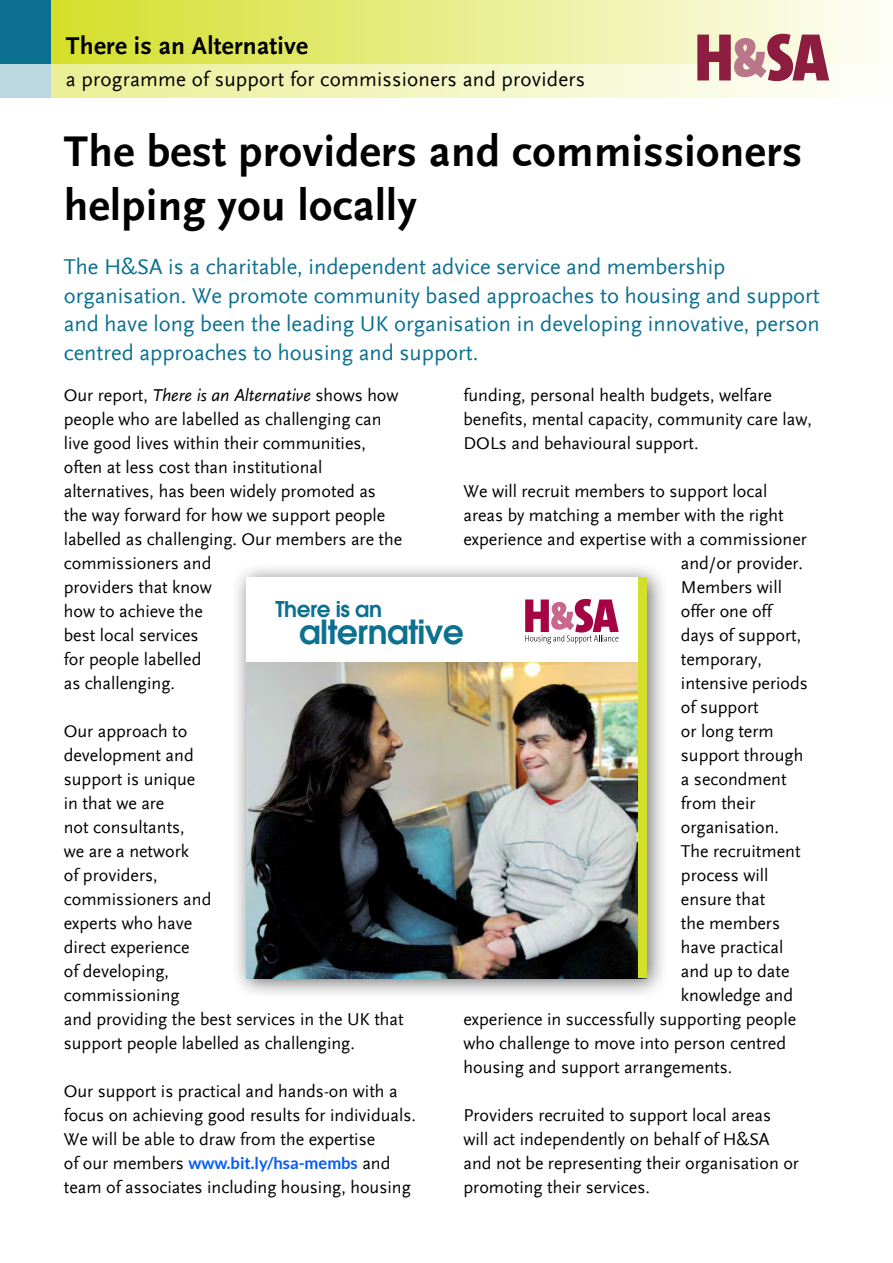
<style>
.page{position:relative;width:893px;height:1263px;background:#fff}
.page>*{position:absolute;margin:0;border:0;box-sizing:border-box;transform-origin:0 0}
.t1{font:700 45px/54px "Scala Sans";letter-spacing:.01em;color:#000}
.t2{font:600 33px "Avant Garde";letter-spacing:-.02em;color:#0c7090}
.t3{font:700 25.5px "Scala Sans";letter-spacing:.01em;color:#000}
.t4{font:22.5px/28.5px "Scala Sans";color:#0c7090}
.t5{font:600 21.6px "Avant Garde";letter-spacing:-.02em;color:#0c7090}
.t6{font:21px "Scala Sans";letter-spacing:.01em;color:#000}
.t7{font:18px/24px "Scala Sans";color:#000}
.t8{font:700 16.5px "Lato";color:#005bff}
.s1{font-style:italic}
.s2{font-family:"Scala Sans";font-weight:400;font-size:18px;color:#000}
</style>
<div class="page">
<div style="left:51px;top:0;width:842px;height:98px;background:linear-gradient(to right,#e9ef94,#fefefc)"></div>
<div style="left:0;top:0;width:51px;height:98px;background:#bbd7e0"></div>
<div style="left:51px;top:0;width:842px;height:64px;background:linear-gradient(to right,#d4df2a,#fefef8)"></div>
<div style="left:0;top:0;width:51px;height:64px;background:#0c7090"></div>
<svg style="left:697px;top:34px;width:132px;height:47px;background:#ba7a85"></svg>
<div style="left:230px;top:562px;width:438px;height:438px;background:#000;opacity:.6"></div>
<div style="left:246px;top:577px;width:401px;height:401px;background:#fff"></div>
<img style="left:246px;top:663px;width:392px;height:315px">
<div style="left:638px;top:577px;width:9px;height:401px;background:#d4df2a"></div>
<svg style="left:525px;top:599px;width:94px;height:45px"></svg>
<h3 class="t3" style="left:66px;top:32px;width:244px">There is an Alternative</h3>
<p class="t6" style="left:66px;top:68px;width:521px">a programme of support for commissioners and providers</p>
<h1 class="t1" style="left:64px;top:126px;width:740px">The best providers and commissioners helping you locally</h1>
<p class="t4" style="left:64px;top:253px;width:758px">The H&amp;SA is a charitable, independent advice service and membership organisation. We promote community based approaches to housing and support and have long been the leading UK organisation in developing innovative, person centred approaches to housing and support.</p>
<p class="t7" style="left:64px;top:383px;width:340px">Our report, <span class="s1">There is an Alternative</span> shows how people who are labelled as challenging can live good lives within their communities, often at less cost than institutional alternatives, has been widely promoted as the way forward for how we support people labelled as challenging. Our members are the commissioners and<br>providers that know<br>how to achieve the<br>best local services<br>for people labelled<br>as challenging.</p>
<p class="t7" style="left:64px;top:719px;width:341px">Our approach to<br>development and<br>support is unique<br>in that we are<br>not consultants,<br>we are a network<br>of providers,<br>commissioners and<br>experts who have<br>direct experience<br>of developing,<br>commissioning<br>and providing the best services in the UK that support people labelled as challenging.</p>
<p class="t7" style="left:64px;top:1079px;width:354px">Our support is practical and hands-on with a focus on achieving good results for individuals.<br>We will be able to draw from the expertise</p>
<p class="t8" style="left:64px;top:1153px;width:328px"><span class="s2">of our members</span> www.bit.ly/hsa-membs <span class="s2">and</span></p>
<p class="t7" style="left:64px;top:1175px;width:349px">team of associates including housing, housing</p>
<p class="t7" style="left:463px;top:383px;width:350px">funding, personal health budgets, welfare benefits, mental capacity, community care law,<br>DOLs and behavioural support.</p>
<p class="t7" style="left:463px;top:479px;width:305px">We will recruit members to support local</p>
<p class="t7" style="left:463px;top:503px;width:322px">areas by matching a member with the right</p>
<p class="t7" style="left:463px;top:527px;width:345px">experience and expertise with a commissioner</p>
<p class="t7" style="left:681px;top:551px;width:124px">and/or provider.</p>
<p class="t7" style="left:681px;top:575px;width:103px">Members will</p>
<p class="t7" style="left:681px;top:599px;width:92px">offer one off</p>
<p class="t7" style="left:681px;top:623px;width:122px">days of support,</p>
<p class="t7" style="left:681px;top:647px;width:83px">temporary,</p>
<p class="t7" style="left:681px;top:671px;width:129px">intensive periods</p>
<p class="t7" style="left:681px;top:695px;width:79px">of support</p>
<p class="t7" style="left:681px;top:719px;width:94px">or long term</p>
<p class="t7" style="left:681px;top:743px;width:124px">support through</p>
<p class="t7" style="left:681px;top:767px;width:107px">a secondment</p>
<p class="t7" style="left:681px;top:791px;width:76px">from their</p>
<p class="t7" style="left:681px;top:815px;width:100px">organisation.</p>
<p class="t7" style="left:681px;top:839px;width:121px">The recruitment</p>
<p class="t7" style="left:681px;top:863px;width:89px">process will</p>
<p class="t7" style="left:681px;top:887px;width:86px">ensure that</p>
<p class="t7" style="left:681px;top:911px;width:101px">the members</p>
<p class="t7" style="left:681px;top:935px;width:104px">have practical</p>
<p class="t7" style="left:681px;top:959px;width:110px">and up to date</p>
<p class="t7" style="left:681px;top:983px;width:114px">knowledge and</p>
<p class="t7" style="left:463px;top:1007px;width:334px">experience in successfully supporting people</p>
<p class="t7" style="left:463px;top:1031px;width:324px">who challenge to move into person centred</p>
<p class="t7" style="left:463px;top:1055px;width:270px">housing and support arrangements.</p>
<p class="t7" style="left:463px;top:1103px;width:337px">Providers recruited to support local areas will act independently on behalf of H&amp;SA and not be representing their organisation or promoting their services.</p>
<p class="t5" style="left:276px;top:595px;width:108px">There is an</p>
<h2 class="t2" style="left:299px;top:610px;width:166px">alternative</h2>
</div>
